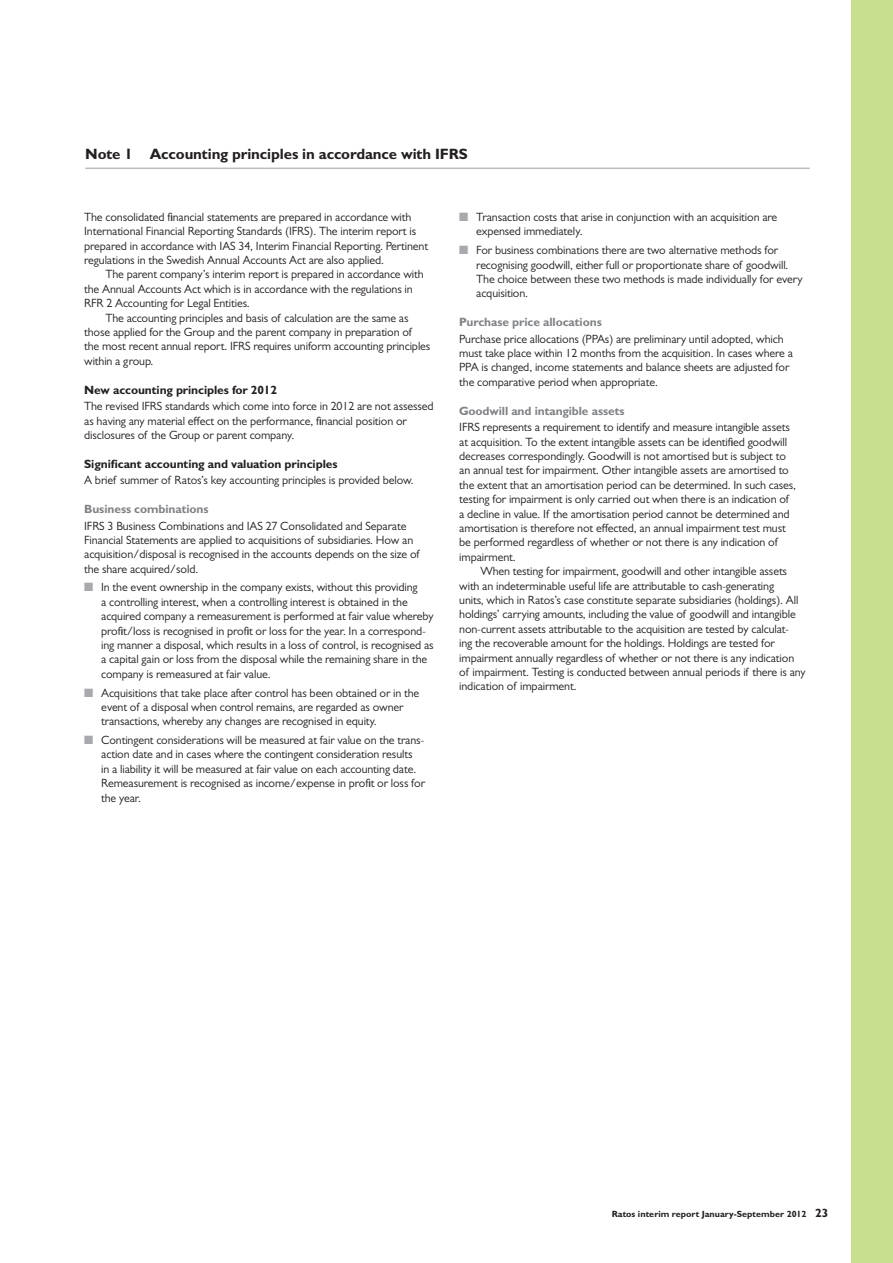
<style>
.page{position:relative;width:893px;height:1263px;background:#fff}
.page>*{position:absolute;margin:0;border:0;box-sizing:border-box;transform-origin:0 0}
.xNotrubrik{font:700 15px "Gill Sans MT Std";letter-spacing:-.01em;color:#231f20}
.xTabelltext_8_A{font:12px/14.4px "Gill Sans MT Std";letter-spacing:-.01em;color:#231f20}
.xTabelltext_8_A__in{font:12px/14.4px "Gill Sans MT Std";letter-spacing:-.01em;color:#231f20}
.xMellanrubrik_not{font:700 12px "Gill Sans MT Std";letter-spacing:-.01em;color:#231f20}
.xMellanrubrik_not-2{font:700 12px "Gill Sans MT Std";letter-spacing:-.01em;color:#808285}
.t1{font:700 9px "Gill Sans MT Std";color:#231f20}
.s1{color:#a8a9ad}
.s2{font-size:12px}
</style>
<div class="page">
<div style="left:851px;top:0;width:42px;height:1263px;background:#c7df8e"></div>
<hr style="left:85px;top:168px;width:725px;height:1px;background:#bcbdc0">
<p class="xNotrubrik" style="left:85px;top:145px;width:384px">Note 1 Accounting principles in accordance with IFRS</p>
<p class="xTabelltext_8_A" style="left:84px;top:209px;width:345px">The consolidated financial statements are prepared in accordance with International Financial Reporting Standards (IFRS). The interim report is prepared in accordance with IAS 34, Interim Financial Reporting. Pertinent regulations in the Swedish Annual Accounts Act are also applied.</p>
<p class="xTabelltext_8_A__in" style="left:84px;top:267px;width:341px;text-indent:21px">The parent company’s interim report is prepared in accordance with the Annual Accounts Act which is in accordance with the regulations in<br>RFR 2 Accounting for Legal Entities.</p>
<p class="xTabelltext_8_A__in" style="left:84px;top:310px;width:348px;text-indent:21px">The accounting principles and basis of calculation are the same as those applied for the Group and the parent company in preparation of<br>the most recent annual report. IFRS requires uniform accounting principles within a group.</p>
<p class="xMellanrubrik_not" style="left:84px;top:382px;width:194px">New accounting principles for 2012</p>
<p class="xTabelltext_8_A" style="left:84px;top:399px;width:351px">The revised IFRS standards which come into force in 2012 are not assessed as having any material effect on the performance, financial position or disclosures of the Group or parent company.</p>
<p class="xMellanrubrik_not" style="left:84px;top:456px;width:255px">Significant accounting and valuation principles</p>
<p class="xTabelltext_8_A" style="left:84px;top:473px;width:331px">A brief summer of Ratos’s key accounting principles is provided below.</p>
<p class="xMellanrubrik_not-2" style="left:84px;top:502px;width:126px">Business combinations</p>
<p class="xTabelltext_8_A" style="left:84px;top:518px;width:337px">IFRS 3 Business Combinations and IAS 27 Consolidated and Separate Financial Statements are applied to acquisitions of subsidiaries. How an acquisition/disposal is recognised in the accounts depends on the size of the share acquired/sold.</p>
<p class="xTabelltext_8_A" style="left:101px;top:580px;width:334px;text-indent:-17px"><span class="s1">■</span> In the event ownership in the company exists, without this providing<br>a controlling interest, when a controlling interest is obtained in the acquired company a remeasurement is performed at fair value whereby profit/loss is recognised in profit or loss for the year. In a correspond&shy;ing manner a disposal, which results in a loss of control, is recognised as a capital gain or loss from the disposal while the remaining share in the company is remeasured at fair value.</p>
<p class="xTabelltext_8_A" style="left:101px;top:685px;width:320px;text-indent:-17px"><span class="s1">■</span> Acquisitions that take place after control has been obtained or in the event of a disposal when control remains, are regarded as owner transactions, whereby any changes are recognised in equity.</p>
<p class="xTabelltext_8_A" style="left:101px;top:733px;width:325px;text-indent:-17px"><span class="s1">■</span> Contingent considerations will be measured at fair value on the trans&shy;action date and in cases where the contingent consideration results<br>in a liability it will be measured at fair value on each accounting date.<br>Remeasurement is recognised as income/expense in profit or loss for the year.</p>
<p class="xTabelltext_8_A" style="left:476px;top:210px;width:303px;text-indent:-17px"><span class="s1">■</span> Transaction costs that arise in conjunction with an acquisition are expensed immediately.</p>
<p class="xTabelltext_8_A" style="left:476px;top:243px;width:328px;text-indent:-17px"><span class="s1">■</span> For business combinations there are two alternative methods for recognising goodwill, either full or proportionate share of goodwill.<br>The choice between these two methods is made individually for every acquisition.</p>
<p class="xMellanrubrik_not-2" style="left:459px;top:315px;width:144px">Purchase price allocations</p>
<p class="xTabelltext_8_A" style="left:459px;top:331px;width:335px">Purchase price allocations (PPAs) are preliminary until adopted, which must take place within 12 months from the acquisition. In cases where a PPA is changed, income statements and balance sheets are adjusted for the comparative period when appropriate.</p>
<p class="xMellanrubrik_not-2" style="left:459px;top:403px;width:167px">Goodwill and intangible assets</p>
<p class="xTabelltext_8_A" style="left:459px;top:420px;width:338px">IFRS represents a requirement to identify and measure intangible assets at acquisition. To the extent intangible assets can be identified goodwill decreases correspondingly. Goodwill is not amortised but is subject to an annual test for impairment. Other intangible assets are amortised to the extent that an amortisation period can be determined. In such cases, testing for impairment is only carried out when there is an indication of a decline in value. If the amortisation period cannot be determined and amortisation is therefore not effected, an annual impairment test must be performed regardless of whether or not there is any indication of impairment.</p>
<p class="xTabelltext_8_A__in" style="left:459px;top:564px;width:348px;text-indent:21px">When testing for impairment, goodwill and other intangible assets with an indeterminable useful life are attributable to cash-generating<br>units, which in Ratos’s case constitute separate subsidiaries (holdings). All holdings’ carrying amounts, including the value of goodwill and intangible non-current assets attributable to the acquisition are tested by calculat-<br>ing the recoverable amount for the holdings. Holdings are tested for impairment annually regardless of whether or not there is any indication of impairment. Testing is conducted between annual periods if there is any indication of impairment.</p>
<p class="t1" style="left:612px;top:1209px;width:218px">Ratos interim report January-September 2012 <span class="s2">23</span></p>
</div>
